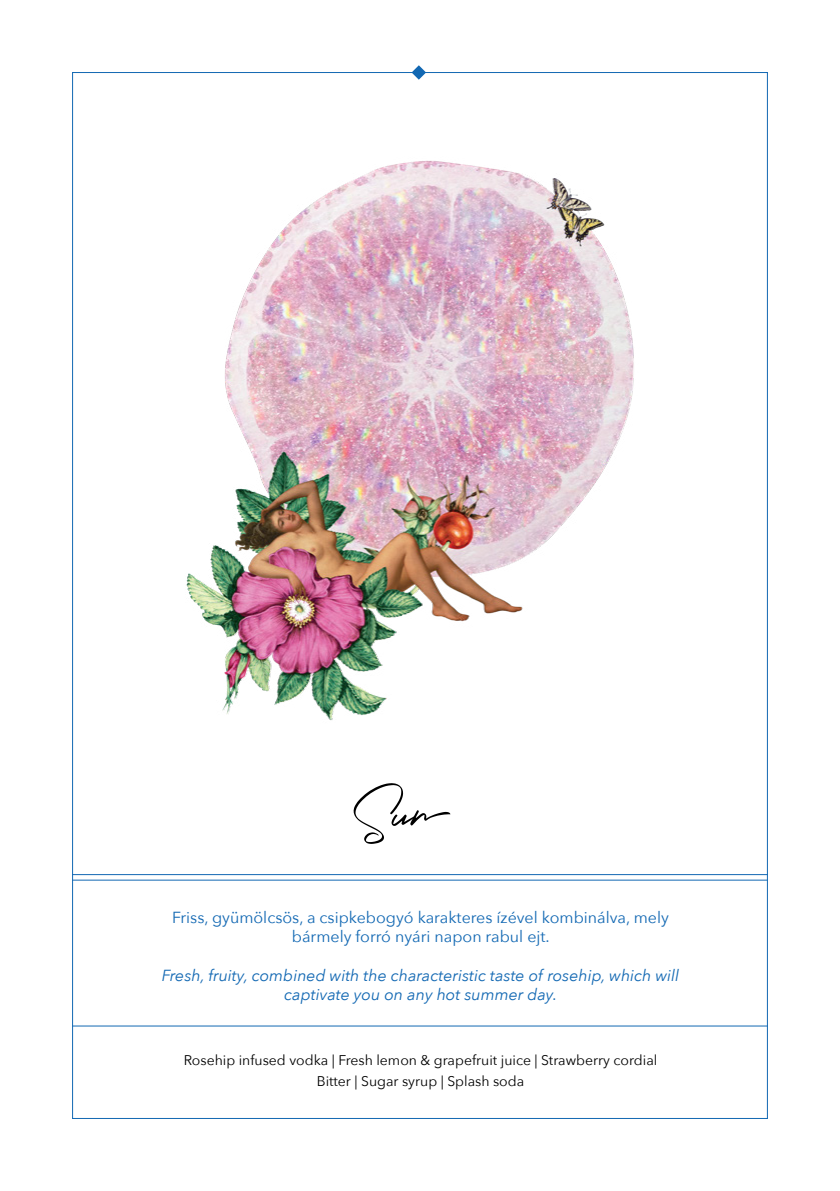
<style>
.page{position:relative;width:840px;height:1191px;background:#fff}
.page>*{position:absolute;margin:0;border:0;box-sizing:border-box;transform-origin:0 0}
.t1{font:italic 16px/19.2px "Avenir Next";color:#1268b3;text-align:center}
.t2{font:16px/19.2px "Avenir Next";color:#1268b3;text-align:center}
.t3{font:14px/20.8px "Avenir Next";color:#000;text-align:center}
</style>
<div class="page">
<img style="left:112px;top:160px;width:613px;height:721px">
<svg style="left:412px;top:65px;width:14px;height:15px"></svg>
<hr style="left:72px;top:874px;width:695px;height:1px;background:#1268b3">
<hr style="left:72px;top:879px;width:695px;height:1px;background:#1268b3">
<hr style="left:72px;top:1025px;width:695px;height:1px;background:#1268b3">
<svg style="left:348px;top:780px;width:103px;height:66px"></svg>
<p class="t2" style="left:172px;top:907px;width:498px">Friss, gyümölcsös, a csipkebogyó karakteres ízével kombinálva, mely bármely forró nyári napon rabul ejt.</p>
<p class="t1" style="left:162px;top:965px;width:518px">Fresh, fruity, combined with the characteristic taste of rosehip, which will captivate you on any hot summer day.</p>
<p class="t3" style="left:184px;top:1049px;width:475px">Rosehip infused vodka | Fresh lemon &amp; grapefruit juice | Strawberry cordial<br>Bitter | Sugar syrup | Splash soda</p>
</div>
